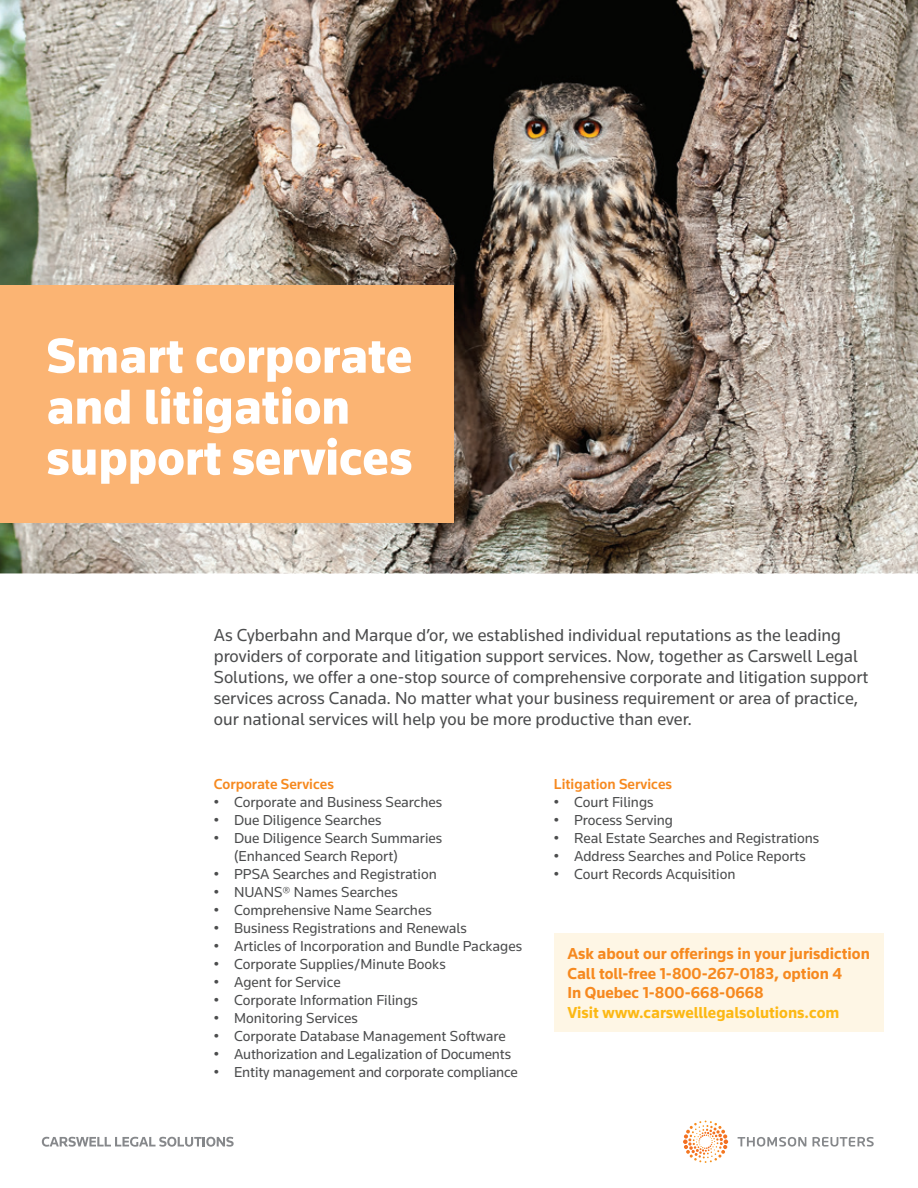
<style>
.page{position:relative;width:918px;height:1188px;background:#fff}
.page>*{position:absolute;margin:0;border:0;box-sizing:border-box;transform-origin:0 0}
.t1{font:900 51px/51px "Knowledge";color:#fff}
.t2{font:18px/21px "Knowledge";color:#4b4c4d}
.t3{font:700 16.5px/19.5px "Knowledge";color:#f6891f}
.t4{font:700 16.5px "Knowledge";color:#fcb814}
.t5{font:15px/18px "Knowledge";color:#4b4c4d}
.t6{font:500 15px "Knowledge";color:#f6891f}
</style>
<div class="page">
<div style="left:554px;top:933px;width:329px;height:98px;background:#fef6e5"></div>
<img style="left:0;top:0;width:918px;height:573px">
<div style="left:0;top:285px;width:454px;height:238px;background:#fbb473"></div>
<div style="left:80px;top:285px;width:320px;height:190px;background:#fbb473"></div>
<div style="left:240px;top:475px;width:160px;height:48px;background:#fbb473"></div>
<svg style="left:738px;top:1137px;width:136px;height:10px"></svg>
<svg style="left:683px;top:1121px;width:45px;height:40px"></svg>
<svg style="left:42px;top:1137px;width:192px;height:10px"></svg>
<h1 class="t1" style="left:46px;top:329px;width:368px">Smart corporate and litigation support services</h1>
<p class="t2" style="left:214px;top:624px;width:656px">As Cyberbahn and Marque d’or, we established individual reputations as the leading providers of corporate and litigation support services. Now, together as Carswell Legal Solutions, we offer a one-stop source of comprehensive corporate and litigation support services across Canada. No matter what your business requirement or area of practice, our national services will help you be more productive than ever.</p>
<p class="t6" style="left:214px;top:775px;width:122px">Corporate Services</p>
<p class="t5" style="left:214px;top:793px;width:230px">• Corporate and Business Searches</p>
<p class="t5" style="left:214px;top:811px;width:169px">• Due Diligence Searches</p>
<p class="t5" style="left:234px;top:829px;width:210px;text-indent:-20px">• Due Diligence Search Summaries (Enhanced Search Report)</p>
<p class="t5" style="left:214px;top:865px;width:225px">• PPSA Searches and Registration</p>
<p class="t5" style="left:214px;top:883px;width:186px">• NUANS® Names Searches</p>
<p class="t5" style="left:214px;top:901px;width:219px">• Comprehensive Name Searches</p>
<p class="t5" style="left:214px;top:919px;width:255px">• Business Registrations and Renewals</p>
<p class="t5" style="left:214px;top:937px;width:310px">• Articles of Incorporation and Bundle Packages</p>
<p class="t5" style="left:214px;top:955px;width:233px">• Corporate Supplies/Minute Books</p>
<p class="t5" style="left:214px;top:973px;width:128px">• Agent for Service</p>
<p class="t5" style="left:214px;top:991px;width:206px">• Corporate Information Filings</p>
<p class="t5" style="left:214px;top:1009px;width:145px">• Monitoring Services</p>
<p class="t5" style="left:214px;top:1027px;width:293px">• Corporate Database Management Software</p>
<p class="t5" style="left:214px;top:1045px;width:299px">• Authorization and Legalization of Documents</p>
<p class="t5" style="left:214px;top:1063px;width:306px">• Entity management and corporate compliance</p>
<p class="t6" style="left:554px;top:775px;width:120px">Litigation Services</p>
<p class="t5" style="left:554px;top:793px;width:101px">• Court Filings</p>
<p class="t5" style="left:554px;top:811px;width:121px">• Process Serving</p>
<p class="t5" style="left:554px;top:829px;width:267px">• Real Estate Searches and Registrations</p>
<p class="t5" style="left:554px;top:847px;width:254px">• Address Searches and Police Reports</p>
<p class="t5" style="left:554px;top:865px;width:183px">• Court Records Acquisition</p>
<p class="t3" style="left:567px;top:944px;width:304px">Ask about our offerings in your jurisdiction<br>Call toll-free 1-800-267-0183, option 4<br>In Quebec 1-800-668-0668</p>
<p class="t4" style="left:567px;top:1002px;width:273px">Visit www.carswelllegalsolutions.com</p>
</div>
